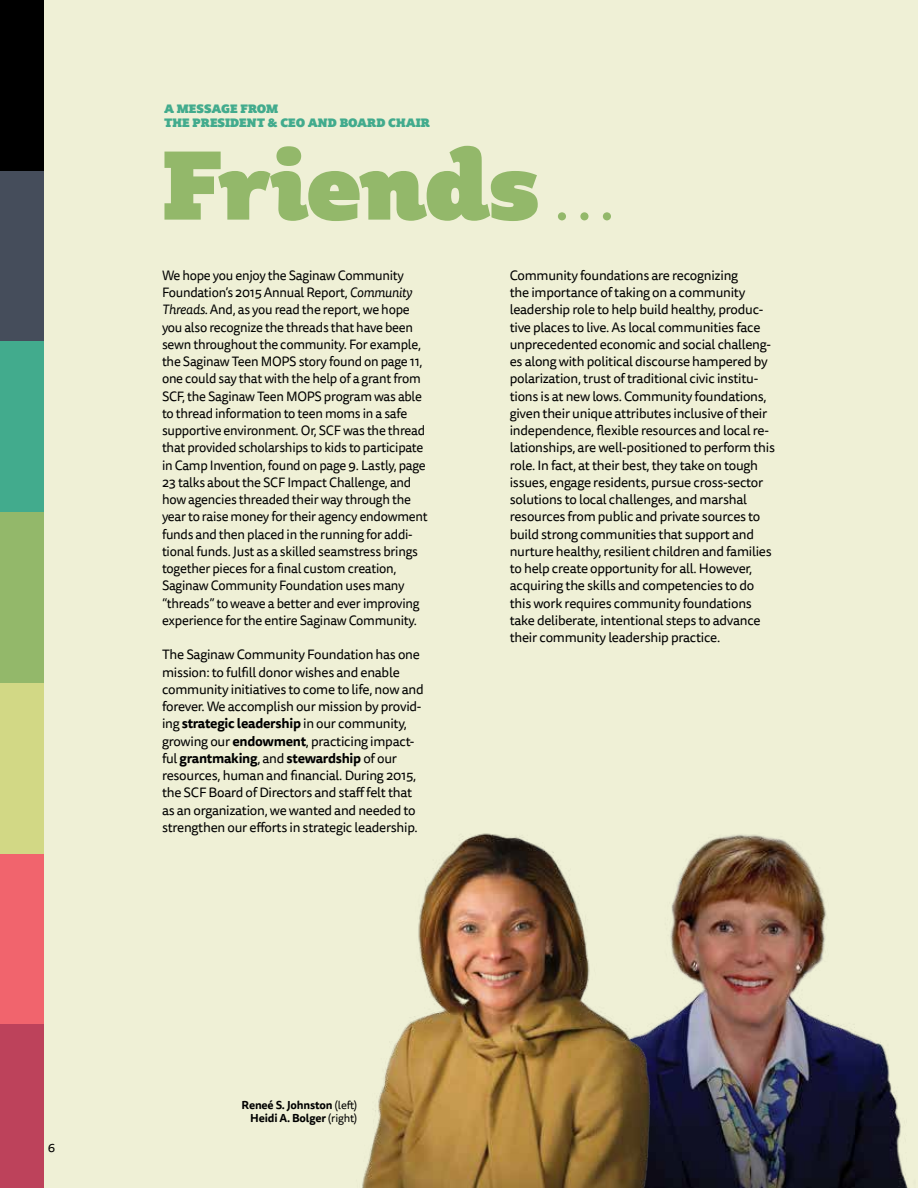
<style>
.page{position:relative;width:918px;height:1188px;background:#eff0d6}
.page>*{position:absolute;margin:0;border:0;box-sizing:border-box;transform-origin:0 0}
.t1{font:96.15px "Plume Ad";letter-spacing:-.02em;color:#93b86a}
.t2{font:13.5px/17.2px "Tisa Sans Pro";letter-spacing:-.02em;color:#000}
.t3{font:12.75px "Tisa Sans Pro";color:#000}
.t4{font:12px/14.4px "Plume Ad";color:#42ab8d}
.t5{font:700 11.25px/13.5px "Tisa Sans Pro";letter-spacing:-.015em;color:#000;text-align:right}
.s1{font-family:"Plume";font-size:67.5px}
.s2{font-style:italic}
.s3{font-weight:700}
.s4{font-weight:400}
</style>
<div class="page">
<img style="left:676px;top:834px;width:232px;height:354px">
<img style="left:362px;top:833px;width:314px;height:355px">
<div style="left:0;top:0;width:44px;height:211px;background:#000"></div>
<div style="left:0;top:171px;width:44px;height:211px;background:#454d5b"></div>
<div style="left:0;top:342px;width:44px;height:210px;background:#42ab8d"></div>
<div style="left:0;top:512px;width:44px;height:211px;background:#93b86a"></div>
<div style="left:0;top:683px;width:44px;height:211px;background:#d2d885"></div>
<div style="left:0;top:854px;width:44px;height:211px;background:#f1646d"></div>
<div style="left:0;top:1025px;width:44px;height:163px;background:#bd425b"></div>
<p class="t3" style="left:48px;top:1139px;width:9px">6</p>
<p class="t4" style="left:164px;top:101px;width:268px">A MESSAGE FROM<br>THE PRESIDENT &amp; CEO AND BOARD CHAIR</p>
<h1 class="t1" style="left:162px;top:123px;width:458px">Friends <span class="s1">…</span></h1>
<p class="t2" style="left:162px;top:267px;width:267px">We hope you enjoy the Saginaw Community Foundation’s 2015 Annual Report, <span class="s2">Community Threads</span>. And, as you read the report, we hope you also recognize the threads that have been sewn throughout the community. For example, the Saginaw Teen MOPS story found on page 11, one could say that with the help of a grant from SCF, the Saginaw Teen MOPS program was able to thread information to teen moms in a safe supportive environment. Or, SCF was the thread that provided scholarships to kids to participate in Camp Invention, found on page 9. Lastly, page 23 talks about the SCF Impact Challenge, and how agencies threaded their way through the year to raise money for their agency endowment funds and then placed in the running for addi&shy;tional funds. Just as a skilled seamstress brings together pieces for a final custom creation, Saginaw Community Foundation uses many “threads” to weave a better and ever improving experience for the entire Saginaw Community.</p>
<p class="t2" style="left:162px;top:646px;width:263px">The Saginaw Community Foundation has one mission: to fulfill donor wishes and enable community initiatives to come to life, now and forever. We accomplish our mission by provid&shy;ing <span class="s3">strategic leadership</span> in our community, growing our <span class="s3">endowment</span>, practicing impact&shy;ful <span class="s3">grantmaking</span>, and <span class="s3">stewardship</span> of our resources, human and financial. During 2015, the SCF Board of Directors and staff felt that as an organization, we wanted and needed to strengthen our efforts in strategic leadership.</p>
<p class="t2" style="left:510px;top:267px;width:267px">Community foundations are recognizing<br>the importance of taking on a community leadership role to help build healthy, produc&shy;tive places to live. As local communities face unprecedented economic and social challeng&shy;es along with political discourse hampered by polarization, trust of traditional civic institu&shy;tions is at new lows. Community foundations, given their unique attributes inclusive of their independence, flexible resources and local re&shy;lationships, are well-positioned to perform this role. In fact, at their best, they take on tough issues, engage residents, pursue cross-sector solutions to local challenges, and marshal resources from public and private sources to build strong communities that support and nurture healthy, resilient children and families to help create opportunity for all. However, acquiring the skills and competencies to do this work requires community foundations take deliberate, intentional steps to advance their community leadership practice.</p>
<p class="t5" style="left:242px;top:1098px;width:117px">Reneé S. Johnston <span class="s4">(left)<br></span>Heidi A. Bolger <span class="s4">(right)</span></p>
</div>
